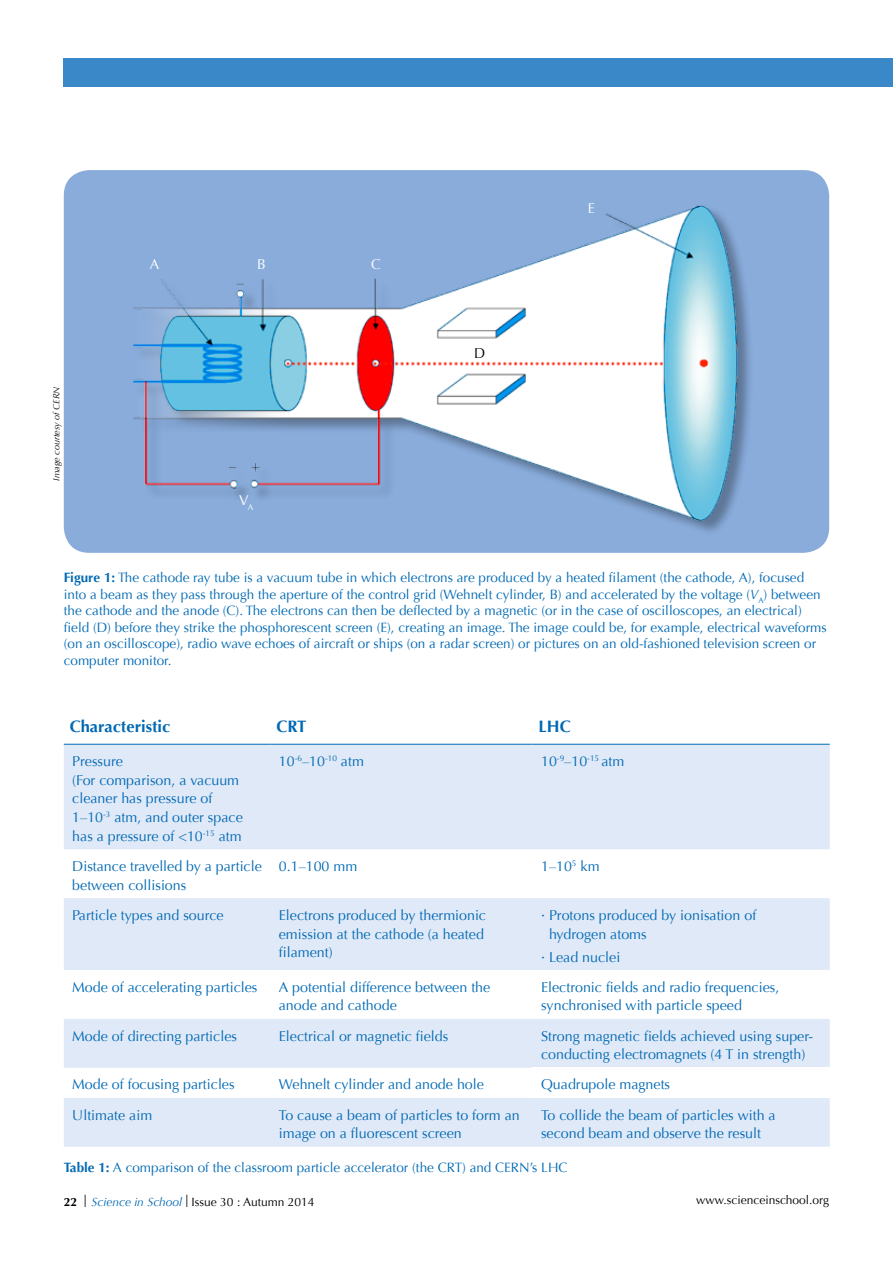
<style>
.page{position:relative;width:893px;height:1263px;background:#fff}
.page>*{position:absolute;margin:0;border:0;box-sizing:border-box;transform-origin:0 0}
.t1{font:700 16.5px "Optima";color:#0069b4}
.t2{font:14.25px/18.8px "Optima";color:#0069b4}
.t3{font:14.25px "Optima";color:#fff}
.t4{font:14.25px "Optima";color:#000}
.t5{font:13.5px/16.5px "Optima";color:#0069b4}
.t6{font:12px "Optima";color:#000}
.t7{font:italic 9px "Optima";color:#000}
.s1{font-weight:700}
.s2{font-style:italic}
.s3{font-family:"Helvetica Neue LT Pro";font-weight:100;font-size:17.25px}
.s4{font-style:italic;color:#0069b4}
</style>
<div class="page">
<div style="left:64px;top:58px;width:829px;height:28px;background:#3b88c8"></div>
<div style="left:64px;top:170px;width:765px;height:383px;background:#89acdb;border-radius:26px"></div>
<svg style="left:64px;top:745px;width:766px;height:402px;fill:#e0e9f7"></svg>
<div style="left:533px;top:1068px;width:297px;height:30px;background:#fff"></div>
<hr style="left:64px;top:744px;width:206px;height:1px;background:#0069b4">
<hr style="left:270px;top:744px;width:263px;height:1px;background:#0069b4">
<hr style="left:533px;top:744px;width:297px;height:1px;background:#0069b4">
<img style="left:133px;top:205px;width:615px;height:327px">
<p class="t7" style="left:51px;top:481px;width:96px;rotate:-90deg">Image courtesy of CERN</p>
<p class="t3" style="left:150px;top:256px;width:11px">A</p>
<p class="t3" style="left:257px;top:256px;width:10px">B</p>
<p class="t3" style="left:371px;top:256px;width:11px">C</p>
<p class="t3" style="left:239px;top:492px;width:16px">V<sub>A</sub></p>
<p class="t4" style="left:474px;top:344px;width:13px">D</p>
<p class="t3" style="left:588px;top:200px;width:9px">E</p>
<p class="t5" style="left:64px;top:570px;width:764px"><span class="s1">Figure 1:</span> The cathode ray tube is a vacuum tube in which electrons are produced by a heated filament (the cathode, A), focused into a beam as they pass through the aperture of the control grid (Wehnelt cylinder, B) and accelerated by the voltage (<span class="s2">V</span><sub>A</sub>) between the cathode and the anode (C). The electrons can then be deflected by a magnetic (or in the case of oscilloscopes, an electrical) field (D) before they strike the phosphorescent screen (E), creating an image. The image could be, for example, electrical waveforms (on an oscilloscope), radio wave echoes of aircraft or ships (on a radar screen) or pictures on an old-fashioned television screen or computer monitor.</p>
<p class="t1" style="left:70px;top:717px;width:102px">Characteristic</p>
<p class="t1" style="left:276px;top:717px;width:31px">CRT</p>
<p class="t1" style="left:539px;top:717px;width:34px">LHC</p>
<p class="t2" style="left:72px;top:752px;width:172px">Pressure<br>(For comparison, a vacuum cleaner has pressure of<br>1–10<sup>-3</sup> atm, and outer space has a pressure of &lt;10<sup>-15</sup> atm</p>
<p class="t2" style="left:279px;top:752px;width:87px">10<sup>-6</sup>–10<sup>-10</sup> atm</p>
<p class="t2" style="left:541px;top:752px;width:85px">10<sup>-9</sup>–10<sup>-15</sup> atm</p>
<p class="t2" style="left:72px;top:857px;width:191px">Distance travelled by a particle between collisions</p>
<p class="t2" style="left:279px;top:857px;width:80px">0.1–100 mm</p>
<p class="t2" style="left:541px;top:857px;width:60px">1–10<sup>5</sup> km</p>
<p class="t2" style="left:72px;top:906px;width:153px">Particle types and source</p>
<p class="t2" style="left:279px;top:906px;width:209px">Electrons produced by thermionic emission at the cathode (a heated filament)</p>
<p class="t2" style="left:549px;top:906px;width:209px;text-indent:-8px">· Protons produced by ionisation of hydrogen atoms</p>
<p class="t2" style="left:541px;top:947px;width:81px">· Lead nuclei</p>
<p class="t2" style="left:72px;top:978px;width:187px">Mode of accelerating particles</p>
<p class="t2" style="left:279px;top:978px;width:213px">A potential difference between the anode and cathode</p>
<p class="t2" style="left:541px;top:978px;width:240px">Electronic fields and radio frequencies, synchronised with particle speed</p>
<p class="t2" style="left:72px;top:1026px;width:166px">Mode of directing particles</p>
<p class="t2" style="left:279px;top:1026px;width:171px">Electrical or magnetic fields</p>
<p class="t2" style="left:541px;top:1026px;width:274px">Strong magnetic fields achieved using super&shy;conducting electromagnets (4 T in strength)</p>
<p class="t2" style="left:72px;top:1075px;width:164px">Mode of focusing particles</p>
<p class="t2" style="left:279px;top:1075px;width:207px">Wehnelt cylinder and anode hole</p>
<p class="t2" style="left:541px;top:1075px;width:131px">Quadrupole magnets</p>
<p class="t2" style="left:72px;top:1105px;width:81px">Ultimate aim</p>
<p class="t2" style="left:279px;top:1105px;width:242px">To cause a beam of particles to form an image on a fluorescent screen</p>
<p class="t2" style="left:541px;top:1105px;width:236px">To collide the beam of particles with a second beam and observe the result</p>
<p class="t5" style="left:64px;top:1160px;width:505px"><span class="s1">Table 1:</span> A comparison of the classroom particle accelerator (the CRT) and CERN’s LHC</p>
<p class="t6" style="left:64px;top:1194px;width:252px"><span class="s1">22</span> <span class="s3">I</span> <span class="s4">Science in School</span> <span class="s3">I</span> Issue 30 : Autumn 2014</p>
<p class="t6" style="left:696px;top:1192px;width:134px">www.scienceinschool.org</p>
</div>
